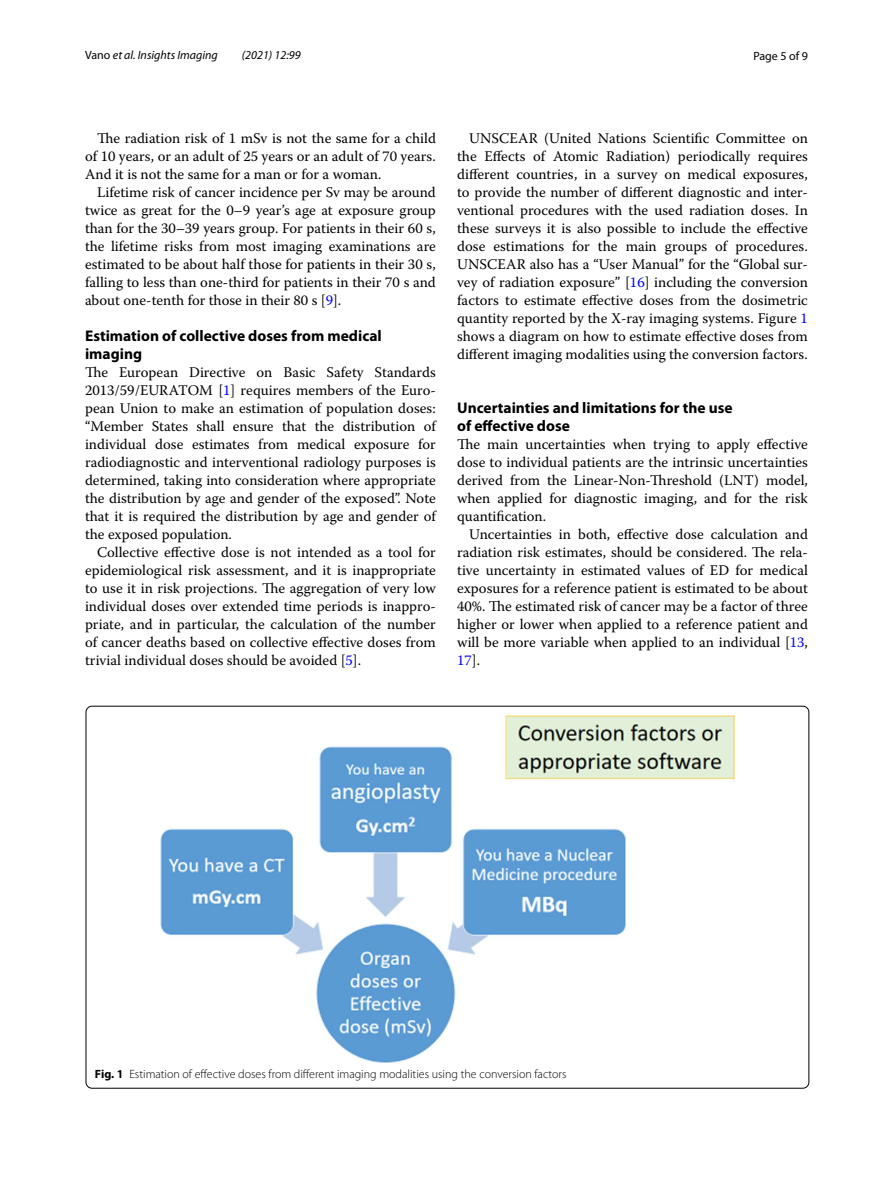
<style>
.page{position:relative;width:893px;height:1187px;background:#fff}
.page>*{position:absolute;margin:0;border:0;box-sizing:border-box;transform-origin:0 0}
.t1{font:700 15.45px/18px "Myriad Pro";color:#000}
.t2{font:14.7px/18px "Warnock Pro";color:#000;text-align:justify}
.t3{font:300 12px "Myriad Pro";color:#000}
.t4{font:italic 12px "Myriad Pro";color:#000}
.t5{font:12px "Myriad Pro";color:#000}
.s1{font-style:normal}
.s2{color:#00f}
.s3{font-weight:700}
</style>
<div class="page">
<img style="left:160px;top:715px;width:574px;height:347px">
<p class="t4" style="left:85px;top:48px;width:134px"><span class="s1">Vano</span> et al. Insights Imaging</p>
<p class="t4" style="left:242px;top:48px;width:60px">(2021) 12:99</p>
<p class="t5" style="left:753px;top:48px;width:56px">Page 5 of 9</p>
<p class="t2" style="left:85px;top:128px;width:352px;text-indent:12px">The radiation risk of 1 mSv is not the same for a child of 10 years, or an adult of 25 years or an adult of 70 years.<br>And it is not the same for a man or for a woman.</p>
<p class="t2" style="left:85px;top:182px;width:352px;text-indent:12px">Lifetime risk of cancer incidence per Sv may be around twice as great for the 0–9 year’s age at exposure group than for the 30–39 years group. For patients in their 60 s, the lifetime risks from most imaging examinations are estimated to be about half those for patients in their 30 s, falling to less than one-third for patients in their 70 s and about one-tenth for those in their 80 s [<span class="s2">9</span>].</p>
<p class="t1" style="left:85px;top:326px;width:298px">Estimation of collective doses from medical imaging</p>
<p class="t2" style="left:85px;top:362px;width:352px">The European Directive on Basic Safety Standards 2013/59/EURATOM [<span class="s2">1</span>] requires members of the Euro&shy;pean Union to make an estimation of population doses: “Member States shall ensure that the distribution of individual dose estimates from medical exposure for radiodiagnostic and interventional radiology purposes is determined, taking into consideration where appropriate the distribution by age and gender of the exposed”. Note that it is required the distribution by age and gender of the exposed population.</p>
<p class="t2" style="left:85px;top:542px;width:352px;text-indent:12px">Collective effective dose is not intended as a tool for epidemiological risk assessment, and it is inappropriate to use it in risk projections. The aggregation of very low individual doses over extended time periods is inappro&shy;priate, and in particular, the calculation of the number of cancer deaths based on collective effective doses from trivial individual doses should be avoided [<span class="s2">5</span>].</p>
<p class="t2" style="left:457px;top:128px;width:352px;text-indent:12px">UNSCEAR (United Nations Scientific Committee on the Effects of Atomic Radiation) periodically requires different countries, in a survey on medical exposures, to provide the number of different diagnostic and inter&shy;ventional procedures with the used radiation doses. In these surveys it is also possible to include the effective dose estimations for the main groups of procedures.<br>UNSCEAR also has a “User Manual” for the “Global sur&shy;vey of radiation exposure” [<span class="s2">16</span>] including the conversion factors to estimate effective doses from the dosimetric quantity reported by the X-ray imaging systems. Figure <span class="s2">1 </span>shows a diagram on how to estimate effective doses from different imaging modalities using the conversion factors.</p>
<p class="t1" style="left:457px;top:398px;width:277px">Uncertainties and limitations for the use of effective dose</p>
<p class="t2" style="left:457px;top:434px;width:352px">The main uncertainties when trying to apply effective dose to individual patients are the intrinsic uncertainties derived from the Linear-Non-Threshold (LNT) model, when applied for diagnostic imaging, and for the risk quantification.</p>
<p class="t2" style="left:457px;top:524px;width:352px;text-indent:12px">Uncertainties in both, effective dose calculation and radiation risk estimates, should be considered. The rela&shy;tive uncertainty in estimated values of ED for medical exposures for a reference patient is estimated to be about 40%. The estimated risk of cancer may be a factor of three higher or lower when applied to a reference patient and will be more variable when applied to an individual [<span class="s2">13</span>, <span class="s2">17</span>].</p>
<p class="t3" style="left:95px;top:1067px;width:473px"><span class="s3">Fig. 1</span> Estimation of effective doses from different imaging modalities using the conversion factors</p>
</div>
